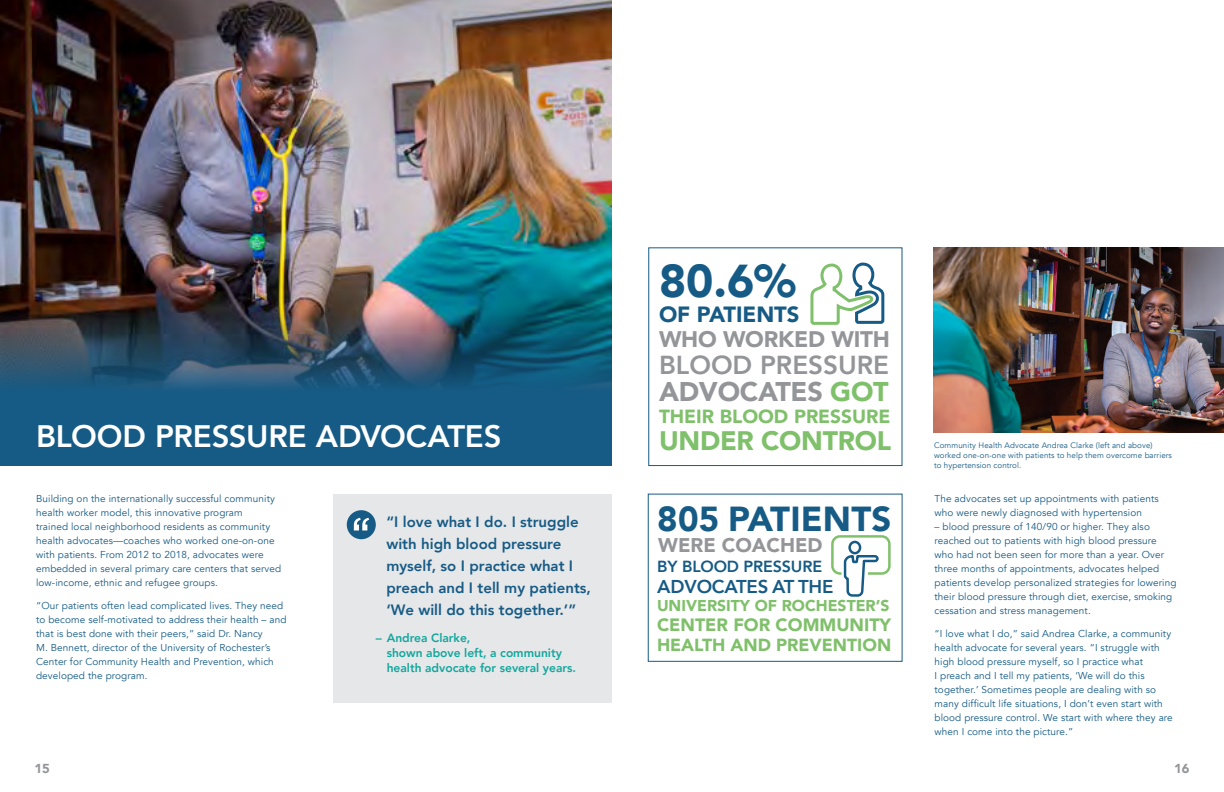
<style>
.page{position:relative;width:1224px;height:792px;background:#fff}
.page>*{position:absolute;margin:0;border:0;box-sizing:border-box;transform-origin:0 0}
.Subhead-1_Caps{font:900 46px "Avenir";color:#165b85}
.Subhead-1_Caps-2{font:900 34.7px "Avenir";letter-spacing:.005em;color:#165b85}
.Head_1{font:800 31px "Avenir";letter-spacing:-.005em;color:#fff}
.Subhead-1_Caps-3{font:900 27px "Avenir";letter-spacing:-.01em;color:#939598}
.Subhead-1_Caps-4{font:900 26.7px "Avenir";letter-spacing:-.01em;color:#7fc06a}
.Subhead-1_Caps-5{font:800 26px "Avenir";color:#939598}
.Subhead-1_Caps-6{font:900 22.5px "Avenir";letter-spacing:-.01em;color:#939598}
.Subhead-1_Caps-7{font:900 22px "Avenir";color:#165b85}
.Subhead-1_Caps-8{font:900 19.8px "Avenir";color:#939598}
.Subhead-1_Caps-9{font:900 19px "Avenir";color:#7fc06a}
.Subhead-1_Caps-10{font:800 18.6px "Avenir";letter-spacing:-.01em;color:#165b85}
.Subhead-1_Caps-11{font:900 17.8px "Avenir";color:#7fc06a}
.Subhead-1_Caps-12{font:900 17.5px "Avenir";color:#7fc06a}
.Subhead-1_Caps-13{font:800 16.1px "Avenir";letter-spacing:-.01em;color:#165b85}
.Subhead-1_Caps-14{font:900 15.7px "Avenir";color:#7fc06a}
.Callout{font:800 15px/22px "Avenir";color:#165b85}
.t1{font:900 13px "Avenir";color:#939598}
.person{font:800 12px/15px "Avenir LT Pro";color:#12a79d}
.Body_Blue{font:10px/14px "Avenir";letter-spacing:.01em;color:#165b85}
.footnote{font:8px/10px "Avenir";letter-spacing:.01em;color:#165b85}
.s1{color:#7fc06a}
</style>
<div class="page">
<img style="left:0;top:0;width:612px;height:301px">
<img style="left:0;top:301px;width:612px;height:165px">
<div style="left:648px;top:248px;width:254px;height:218px;border:1px solid #165b85"></div>
<div style="left:333px;top:494px;width:279px;height:209px;background:#e6e7e9"></div>
<div style="left:347px;top:510px;width:29px;height:29px;background:#165b85;border-radius:50%"></div>
<svg style="left:354px;top:518px;width:15px;height:13px"></svg>
<div style="left:648px;top:494px;width:254px;height:168px;background:#fff;border:1px solid #165b85"></div>
<svg style="left:809px;top:262px;width:77px;height:400px"></svg>
<div style="left:831px;top:535px;width:60px;height:40px;border:2px solid #7fc06a;border-radius:8px"></div>
<img style="left:933px;top:248px;width:291px;height:185px">
<p class="Head_1" style="left:36px;top:412px;width:467px">BLOOD PRESSURE ADVOCATES</p>
<p class="Body_Blue" style="left:36px;top:492px;width:247px">Building on the internationally successful community health worker model, this innovative program<br>trained local neighborhood residents as community health advocates—coaches who worked one-on-one with patients. From 2012 to 2018, advocates were embedded in several primary care centers that served low-income, ethnic and refugee groups.</p>
<p class="Body_Blue" style="left:36px;top:599px;width:252px">“Our patients often lead complicated lives. They need to become self-motivated to address their health – and that is best done with their peers,” said Dr. Nancy<br>M. Bennett, director of the University of Rochester’s Center for Community Health and Prevention, which developed the program.</p>
<p class="Callout" style="left:386px;top:511px;width:206px">“I love what I do. I struggle with high blood pressure myself, so I practice what I preach and I tell my patients, ‘We will do this together.’”</p>
<p class="person" style="left:387px;top:630px;width:191px;text-indent:-11px">– Andrea Clarke,<br>shown above left, a community health advocate for several years.</p>
<p class="Subhead-1_Caps" style="left:659px;top:241px;width:139px">80.6%</p>
<p class="Subhead-1_Caps-7" style="left:659px;top:296px;width:142px">OF PATIENTS</p>
<p class="Subhead-1_Caps-6" style="left:659px;top:320px;width:232px">WHO WORKED WITH</p>
<p class="Subhead-1_Caps-5" style="left:659px;top:345px;width:232px">BLOOD PRESSURE</p>
<p class="Subhead-1_Caps-3" style="left:659px;top:369px;width:231px">ADVOCATES <span class="s1">GOT</span></p>
<p class="Subhead-1_Caps-9" style="left:659px;top:400px;width:233px">THEIR BLOOD PRESSURE</p>
<p class="Subhead-1_Caps-4" style="left:659px;top:418px;width:234px">UNDER CONTROL</p>
<p class="Subhead-1_Caps-2" style="left:657px;top:489px;width:236px">805 PATIENTS</p>
<p class="Subhead-1_Caps-13" style="left:657px;top:553px;width:166px">BY BLOOD PRESSURE</p>
<p class="Subhead-1_Caps-10" style="left:657px;top:572px;width:178px">ADVOCATES AT THE</p>
<p class="Subhead-1_Caps-8" style="left:658px;top:528px;width:166px">WERE COACHED</p>
<p class="Subhead-1_Caps-14" style="left:657px;top:592px;width:234px">UNIVERSITY OF ROCHESTER’S</p>
<p class="Subhead-1_Caps-11" style="left:657px;top:609px;width:236px">CENTER FOR COMMUNITY</p>
<p class="Subhead-1_Caps-12" style="left:657px;top:630px;width:236px">HEALTH AND PREVENTION</p>
<p class="footnote" style="left:934px;top:440px;width:239px">Community Health Advocate Andrea Clarke (left and above) worked one-on-one with patients to help them overcome barriers to hypertension control.</p>
<p class="Body_Blue" style="left:935px;top:492px;width:226px">The advocates set up appointments with patients who were newly diagnosed with hypertension</p>
<p class="Body_Blue" style="left:935px;top:520px;width:243px">– blood pressure of 140/90 or higher. They also reached out to patients with high blood pressure who had not been seen for more than a year. Over three months of appointments, advocates helped patients develop personalized strategies for lowering their blood pressure through diet, exercise, smoking cessation and stress management.</p>
<p class="Body_Blue" style="left:935px;top:627px;width:240px">“I love what I do,” said Andrea Clarke, a community health advocate for several years. “I struggle with high blood pressure myself, so I practice what<br>I preach and I tell my patients, ‘We will do this together.’ Sometimes people are dealing with so many difficult life situations, I don’t even start with blood pressure control. We start with where they are when I come into the picture.”</p>
<h3 class="t1" style="left:35px;top:758px;width:17px">15</h3>
<h3 class="t1" style="left:1174px;top:758px;width:17px">16</h3>
</div>
